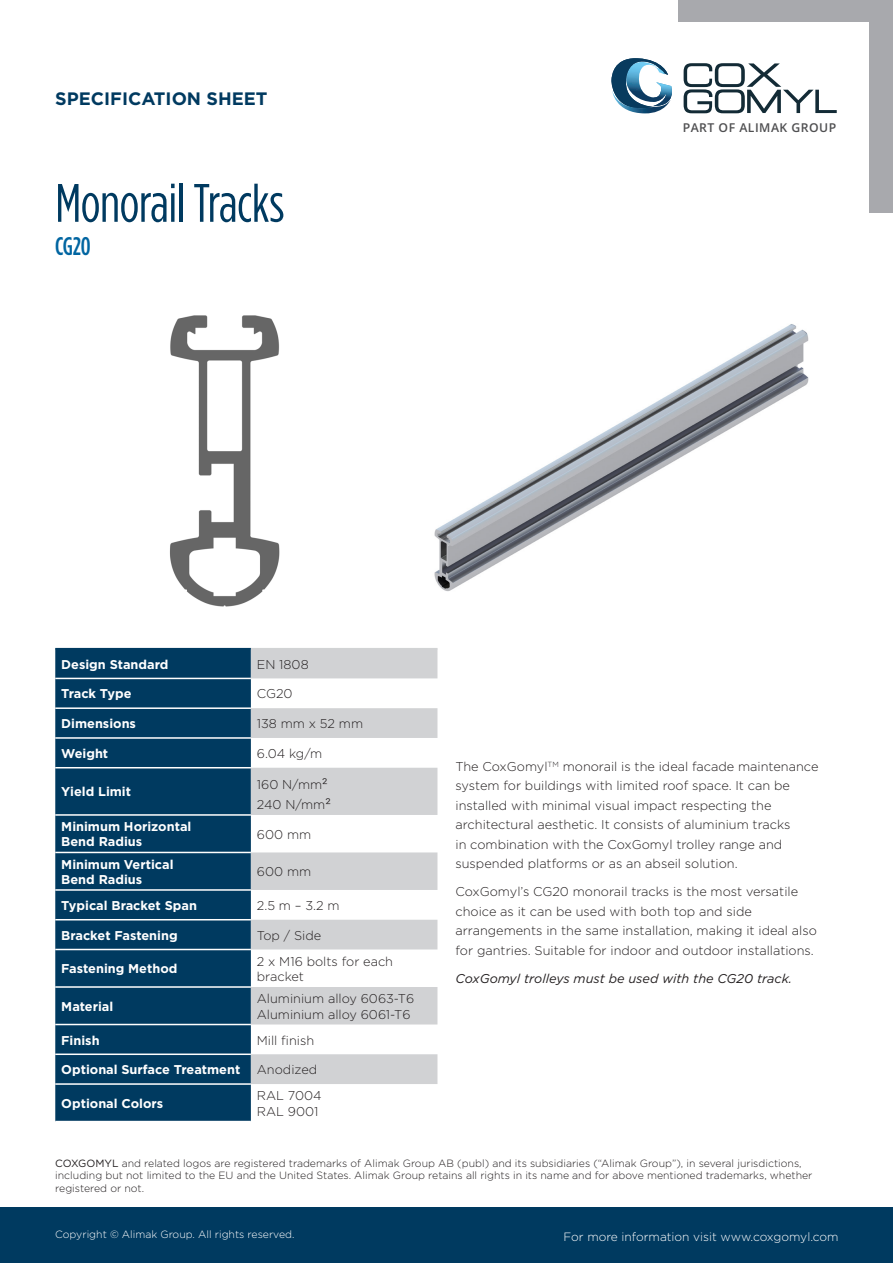
<style>
.page{position:relative;width:893px;height:1263px;background:#fff}
.page>*{position:absolute;margin:0;border:0;box-sizing:border-box;transform-origin:0 0}
.heading{font:54px "Gotham Condensed";letter-spacing:-.01em;color:#003a60}
.heading-2{font:500 25.5px "Gotham Condensed";color:#0065a1}
.t1{font:700 18px "Gotham";color:#003a60}
.text_bold{font:300 12.75px/19.5px "Gotham";color:#231f20}
.t2{font:700 12.75px/15.3px "Gotham";color:#fff}
.text_bold-2{font:italic 12.75px "Gotham";color:#231f20}
.t3{font:600 12.15px "Open Sans";letter-spacing:.04em;color:#4f4f51}
.t4{font:300 12px "Gotham";color:#fff}
.text{font:300 10.5px/12.6px "Gotham";color:#231f20}
.text-2{font:300 10.5px "Gotham";color:#fff}
.s1{font-family:"Roboto";font-size:15px}
.s2{font-weight:400}
</style>
<div class="page">
<svg style="left:684px;top:63px;width:153px;height:50px"></svg>
<svg style="left:611px;top:58px;width:61px;height:56px"></svg>
<div style="left:870px;top:0;width:23px;height:213px;background:#a8a9ad"></div>
<div style="left:678px;top:0;width:213px;height:21px;background:#a8a9ad"></div>
<img style="left:434px;top:324px;width:375px;height:268px">
<img style="left:170px;top:315px;width:110px;height:292px">
<div style="left:55px;top:649px;width:196px;height:472px;background:#003a60"></div>
<svg style="left:251px;top:649px;width:186px;height:435px;fill:#d1d2d4"></svg>
<hr style="left:55px;top:678px;width:196px;height:1px;background:#fff">
<hr style="left:55px;top:707px;width:196px;height:2px;background:#fff">
<hr style="left:55px;top:737px;width:196px;height:2px;background:#fff">
<hr style="left:55px;top:767px;width:196px;height:1px;background:#fff">
<hr style="left:55px;top:814px;width:196px;height:2px;background:#fff">
<hr style="left:55px;top:852px;width:196px;height:1px;background:#fff">
<hr style="left:55px;top:889px;width:196px;height:2px;background:#fff">
<hr style="left:55px;top:919px;width:196px;height:1px;background:#fff">
<hr style="left:55px;top:949px;width:196px;height:1px;background:#fff">
<hr style="left:55px;top:986px;width:196px;height:2px;background:#fff">
<hr style="left:55px;top:1024px;width:196px;height:1px;background:#fff">
<hr style="left:55px;top:1053px;width:196px;height:2px;background:#fff">
<hr style="left:55px;top:1083px;width:196px;height:2px;background:#fff">
<hr style="left:251px;top:648px;width:186px;height:1px;background:#d1d3d4">
<hr style="left:55px;top:648px;width:196px;height:1px;background:#003a60">
<div style="left:0;top:1208px;width:893px;height:55px;background:#003a60"></div>
<h3 class="t1" style="left:55px;top:87px;width:214px">SPECIFICATION SHEET</h3>
<p class="heading" style="left:55px;top:172px;width:231px">Monorail Tracks</p>
<p class="heading-2" style="left:55px;top:232px;width:37px">CG20</p>
<p class="t3" style="left:683px;top:119px;width:155px">PART OF ALIMAK GROUP</p>
<p class="t2" style="left:61px;top:656px;width:109px">Design Standard</p>
<p class="text_bold" style="left:257px;top:654px;width:53px">EN 1808</p>
<p class="t2" style="left:61px;top:686px;width:72px">Track Type</p>
<p class="text_bold" style="left:257px;top:684px;width:37px">CG20</p>
<p class="t2" style="left:61px;top:716px;width:76px">Dimensions</p>
<p class="text_bold" style="left:257px;top:713px;width:108px">138 mm x 52 mm</p>
<p class="t2" style="left:61px;top:746px;width:48px">Weight</p>
<p class="text_bold" style="left:257px;top:743px;width:67px">6.04 kg/m</p>
<p class="t2" style="left:61px;top:784px;width:71px">Yield Limit</p>
<p class="text_bold" style="left:257px;top:775px;width:72px">160 N/mm<span class="s1">²</span></p>
<p class="text_bold" style="left:257px;top:794px;width:75px">240 N/mm<span class="s1">²</span></p>
<p class="t2" style="left:61px;top:819px;width:132px">Minimum Horizontal<br>Bend Radius</p>
<p class="text_bold" style="left:257px;top:824px;width:56px">600 mm</p>
<p class="t2" style="left:61px;top:856px;width:114px">Minimum Vertical<br>Bend Radius</p>
<p class="text_bold" style="left:257px;top:862px;width:56px">600 mm</p>
<p class="t2" style="left:61px;top:898px;width:137px">Typical Bracket Span</p>
<p class="text_bold" style="left:257px;top:895px;width:84px">2.5 m – 3.2 m</p>
<p class="t2" style="left:61px;top:927px;width:118px">Bracket Fastening</p>
<p class="text_bold" style="left:257px;top:925px;width:66px">Top / Side</p>
<p class="t2" style="left:61px;top:961px;width:118px">Fastening Method</p>
<p class="text_bold" style="left:257px;top:953px;width:138px;line-height:15.3px">2 x M16 bolts for each bracket</p>
<p class="t2" style="left:61px;top:998px;width:54px">Material</p>
<p class="text_bold" style="left:257px;top:988px;width:159px">Aluminium alloy 6063-T6</p>
<p class="text_bold" style="left:257px;top:1004px;width:155px">Aluminium alloy 6061-T6</p>
<p class="t2" style="left:61px;top:1032px;width:40px">Finish</p>
<p class="text_bold" style="left:257px;top:1030px;width:59px">Mill finish</p>
<p class="t2" style="left:61px;top:1062px;width:180px">Optional Surface Treatment</p>
<p class="text_bold" style="left:257px;top:1060px;width:62px">Anodized</p>
<p class="t2" style="left:61px;top:1096px;width:104px">Optional Colors</p>
<p class="text_bold" style="left:257px;top:1086px;width:66px">RAL 7004</p>
<p class="text_bold" style="left:257px;top:1101px;width:63px">RAL 9001</p>
<p class="text_bold" style="left:455px;top:756px;width:364px">The CoxGomyl<sup>TM</sup> monorail is the ideal facade maintenance system for buildings with limited roof space. It can be installed with minimal visual impact respecting the architectural aesthetic. It consists of aluminium tracks<br>in combination with the CoxGomyl trolley range and suspended platforms or as an abseil solution.</p>
<p class="text_bold" style="left:455px;top:882px;width:363px">CoxGomyl’s CG20 monorail tracks is the most versatile choice as it can be used with both top and side arrangements in the same installation, making it ideal also for gantries. Suitable for indoor and outdoor installations.</p>
<p class="text_bold-2" style="left:455px;top:970px;width:338px">CoxGomyl trolleys must be used with the CG20 track.</p>
<p class="text" style="left:55px;top:1156px;width:759px"><span class="s2">COXGOMYL</span> and related logos are registered trademarks of Alimak Group AB (publ) and its subsidiaries (“Alimak Group”), in several jurisdictions, including but not limited to the EU and the United States. Alimak Group retains all rights in its name and for above mentioned trademarks, whether registered or not.</p>
<p class="text-2" style="left:55px;top:1228px;width:241px">Copyright © Alimak Group. All rights reserved.</p>
<p class="t4" style="left:564px;top:1229px;width:277px">For more information visit www.coxgomyl.com</p>
</div>
